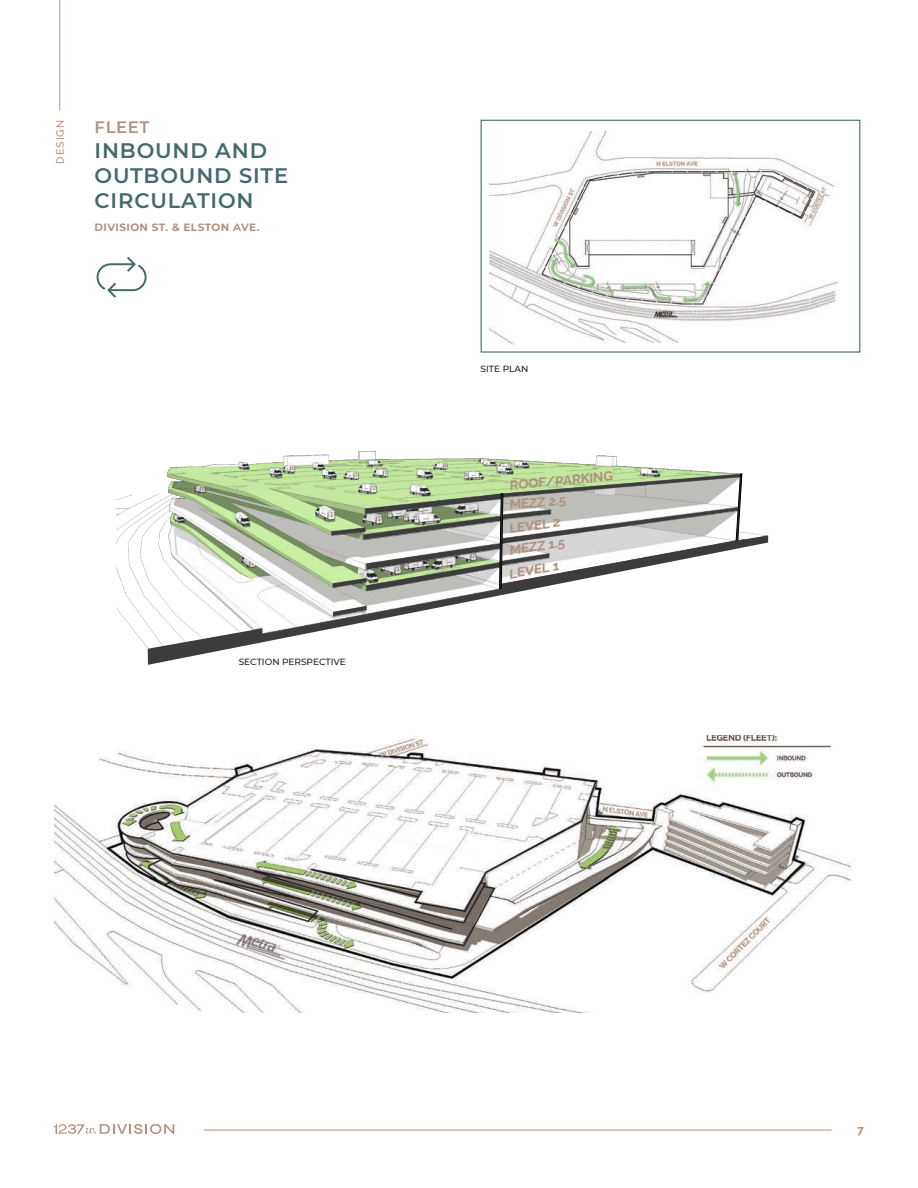
<style>
.page{position:relative;width:918px;height:1188px;background:#fff}
.page>*{position:absolute;margin:0;border:0;box-sizing:border-box;transform-origin:0 0}
.t1{font:600 21px/25.2px "Montserrat";letter-spacing:.04em;color:#456a6c}
.t2{font:600 16.5px "Montserrat";letter-spacing:.04em;color:#b29180}
.t3{font:700 13.05px "Raleway";color:#b1907d}
.t4{font:italic 700 12.9px "Raleway";color:#b1907d;scale:1.04 1}
.t5{font:italic 700 12.9px "Raleway";color:#b1907d;scale:1.05 1}
.t6{font:700 12px "Raleway";color:#b29180}
.t7{font:700 10.5px "Montserrat";letter-spacing:.035em;color:#b29180}
.t8{font:500 10.5px "Raleway";letter-spacing:.1em;color:#b29180}
.t9{font:500 9px "Montserrat";color:#231f20}
</style>
<div class="page">
<div style="left:481px;top:120px;width:379px;height:233px;border:1px solid #456a6c"></div>
<img style="left:117px;top:450px;width:652px;height:213px">
<svg style="left:148px;top:535px;width:620px;height:130px"></svg>
<svg style="left:332px;top:467px;width:410px;height:124px"></svg>
<img style="left:55px;top:735px;width:797px;height:277px">
<img style="left:490px;top:132px;width:349px;height:213px">
<hr style="left:204px;top:1130px;width:628px;height:1px;background:#b29180">
<svg style="left:54px;top:1124px;width:120px;height:10px"></svg>
<svg style="left:96px;top:257px;width:51px;height:41px"></svg>
<hr style="left:59px;top:0;width:1px;height:110px;background:#b29180">
<p class="t8" style="left:54px;top:164px;width:45px;rotate:-90deg">DESIGN</p>
<p class="t2" style="left:94px;top:115px;width:57px">FLEET</p>
<p class="t1" style="left:94px;top:137px;width:195px">INBOUND AND<br>OUTBOUND SITE<br>CIRCULATION</p>
<p class="t7" style="left:94px;top:220px;width:167px">DIVISION ST. &amp; ELSTON AVE.</p>
<p class="t9" style="left:239px;top:655px;width:109px">SECTION PERSPECTIVE</p>
<p class="t9" style="left:481px;top:362px;width:49px">SITE PLAN</p>
<p class="t3" style="left:509px;top:478px;width:105px;rotate:-5deg">ROOF/PARKING</p>
<p class="t3" style="left:509px;top:497px;width:58px;rotate:-5deg">MEZZ 2.5</p>
<p class="t4" style="left:508px;top:543px;width:56px;rotate:-9deg">MEZZ 1.5</p>
<p class="t3" style="left:508px;top:521px;width:52px;rotate:-7deg">LEVEL 2</p>
<p class="t5" style="left:508px;top:567px;width:50px;rotate:-10deg">LEVEL 1</p>
<p class="t6" style="left:857px;top:1123px;width:8px">7</p>
</div>
